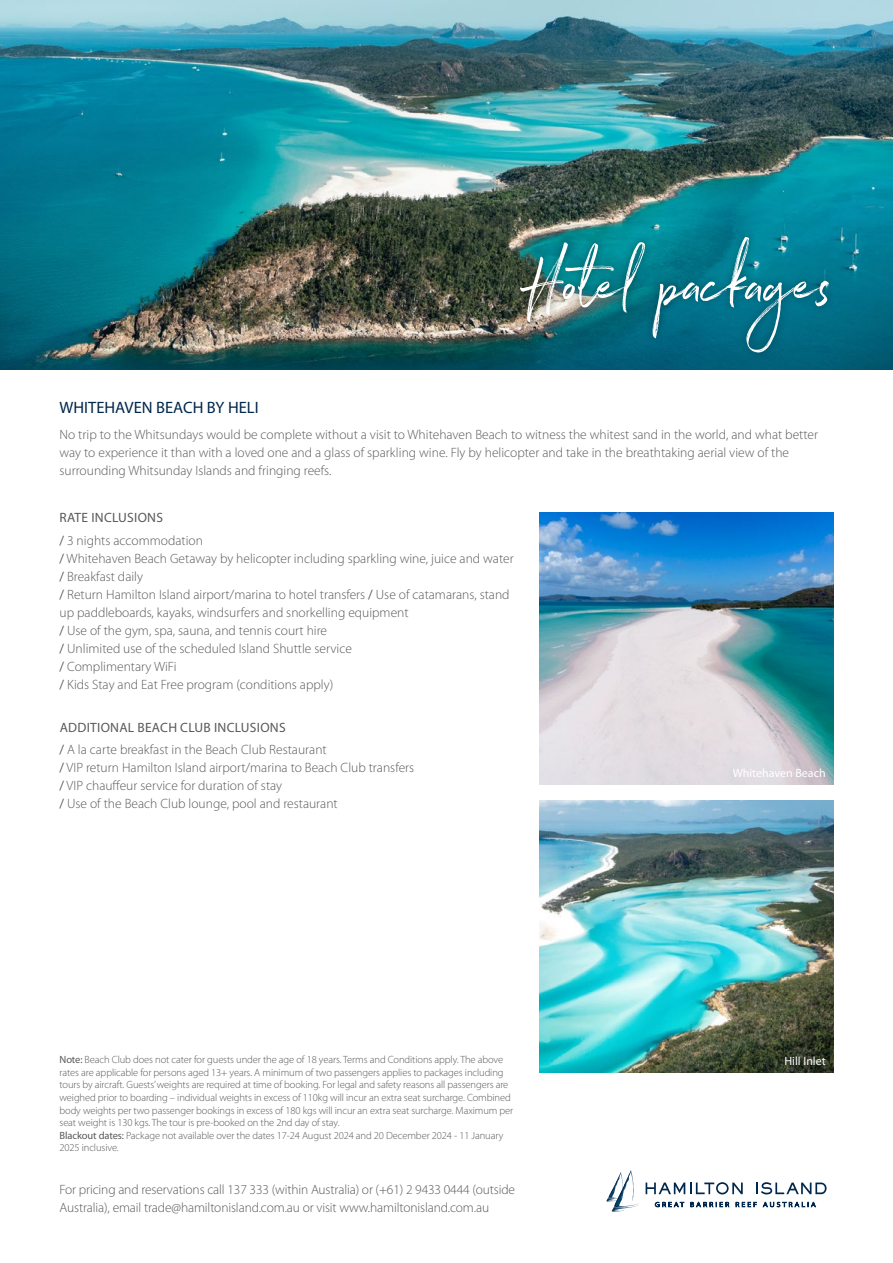
<style>
.page{position:relative;width:893px;height:1263px;background:#fff}
.page>*{position:absolute;margin:0;border:0;box-sizing:border-box;transform-origin:0 0}
.t1{font:75px "Northwell Alt";color:#fff}
.t2{font:16.5px "Myriad Pro";color:#00274d}
.t3{font:300 13.5px/18px "Myriad Pro";color:#58595b}
.t4{font:12px "Myriad Pro";color:#fff}
.t5{font:300 10.5px/12.6px "Myriad Pro";letter-spacing:-.01em;color:#58595b}
.s1{font-weight:400}
</style>
<div class="page">
<svg style="left:646px;top:1182px;width:97px;height:12px"></svg>
<svg style="left:756px;top:1182px;width:71px;height:12px"></svg>
<svg style="left:655px;top:1201px;width:29px;height:6px"></svg>
<svg style="left:690px;top:1201px;width:39px;height:6px"></svg>
<svg style="left:736px;top:1202px;width:21px;height:5px"></svg>
<svg style="left:763px;top:1201px;width:53px;height:6px"></svg>
<svg style="left:606px;top:1170px;width:33px;height:42px"></svg>
<img style="left:0;top:0;width:893px;height:370px">
<img style="left:539px;top:512px;width:294px;height:272px">
<img style="left:539px;top:800px;width:294px;height:272px">
<div style="left:512px;top:229px;width:324px;height:131px;background:#000;opacity:.35"></div>
<h1 class="t1" style="left:526px;top:229px;width:308px">Hotel packages</h1>
<p class="t2" style="left:60px;top:397px;width:201px">WHITEHAVEN BEACH BY HELI</p>
<p class="t3" style="left:60px;top:426px;width:760px">No trip to the Whitsundays would be complete without a visit to Whitehaven Beach to witness the whitest sand in the world, and what better way to experience it than with a loved one and a glass of sparkling wine. Fly by helicopter and take in the breathtaking aerial view of the surrounding Whitsunday Islands and fringing reefs.</p>
<p class="t3" style="left:60px;top:507px;width:145px;line-height:22.2px"><span class="s1">RATE INCLUSIONS<br>/</span> 3 nights accommodation</p>
<p class="t3" style="left:60px;top:549px;width:456px"><span class="s1">/</span> Whitehaven Beach Getaway by helicopter including sparkling wine, juice and water <span class="s1">/</span> Breakfast daily<br><span class="s1">/</span> Return Hamilton Island airport/marina to hotel transfers <span class="s1">/</span> Use of catamarans, stand up paddleboards, kayaks, windsurfers and snorkelling equipment<br><span class="s1">/</span> Use of the gym, spa, sauna, and tennis court hire<br><span class="s1">/</span> Unlimited use of the scheduled Island Shuttle service<br><span class="s1">/</span> Complimentary WiFi<br><span class="s1">/</span> Kids Stay and Eat Free program (conditions apply)</p>
<p class="t3" style="left:60px;top:716px;width:269px;line-height:22.2px"><span class="s1">ADDITIONAL BEACH CLUB INCLUSIONS<br>/</span> A la carte breakfast in the Beach Club Restaurant</p>
<p class="t3" style="left:60px;top:758px;width:356px"><span class="s1">/</span> VIP return Hamilton Island airport/marina to Beach Club transfers <span class="s1">/</span> VIP chauffeur service for duration of stay<br><span class="s1">/</span> Use of the Beach Club lounge, pool and restaurant</p>
<p class="t4" style="left:733px;top:765px;width:95px">Whitehaven Beach</p>
<p class="t5" style="left:60px;top:1053px;width:445px"><span class="s1">Note:</span> Beach Club does not cater for guests under the age of 18 years. Terms and Conditions apply. The above</p>
<p class="t4" style="left:784px;top:1053px;width:43px">Hill Inlet</p>
<p class="t5" style="left:60px;top:1066px;width:455px">rates are applicable for persons aged 13+ years. A minimum of two passengers applies to packages including tours by aircraft. Guests’ weights are required at time of booking. For legal and safety reasons all passengers are weighed prior to boarding – individual weights in excess of 110kg will incur an extra seat surcharge. Combined body weights per two passenger bookings in excess of 180 kgs will incur an extra seat surcharge. Maximum per seat weight is 130 kgs. The tour is pre-booked on the 2nd day of stay.<br><span class="s1">Blackout dates:</span> Package not available over the dates 17-24 August 2024 and 20 December 2024 - 11 January 2025 inclusive.</p>
<p class="t3" style="left:60px;top:1180px;width:457px">For pricing and reservations call 137 333 (within Australia) or (+61) 2 9433 0444 (outside<br>Australia), email trade@hamiltonisland.com.au or visit www.hamiltonisland.com.au</p>
</div>
